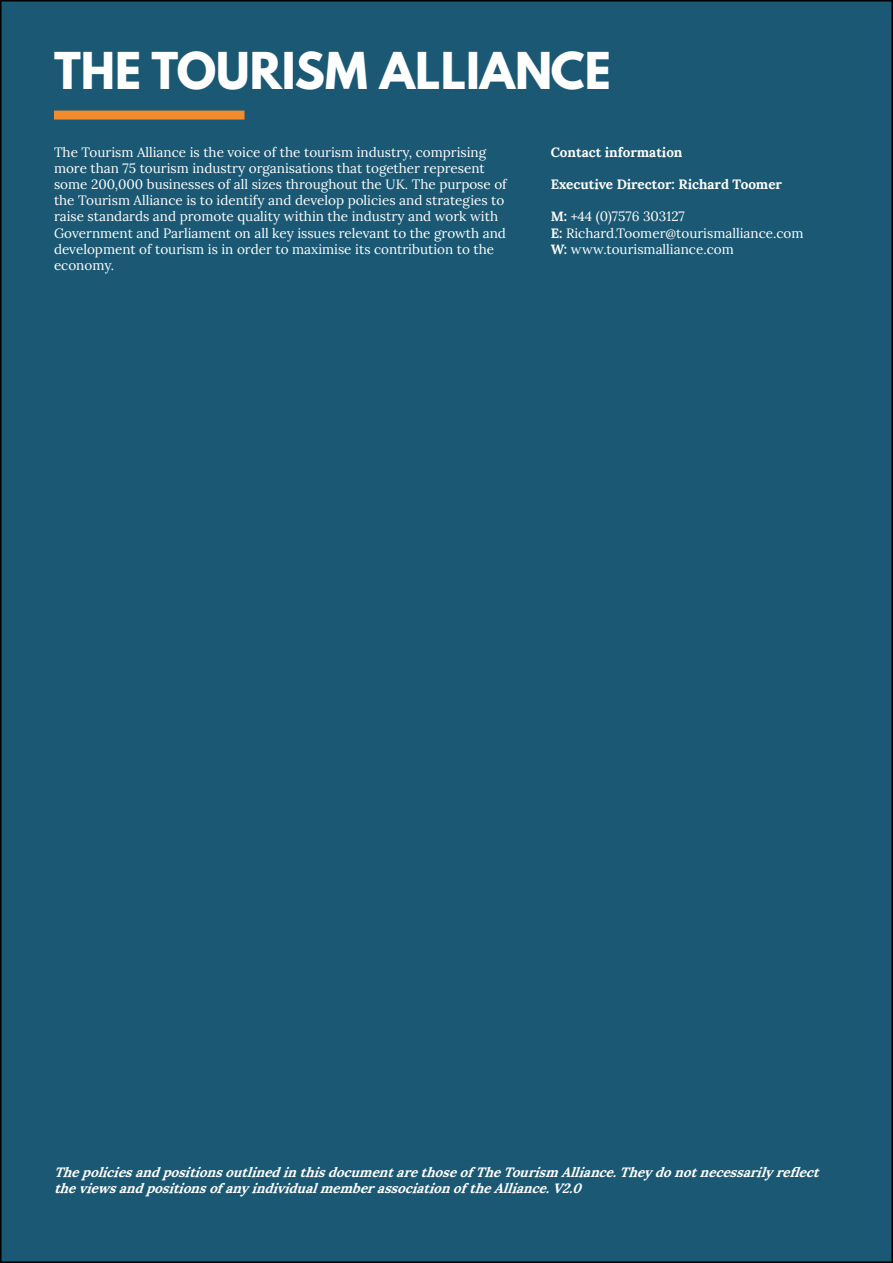
<style>
.page{position:relative;width:893px;height:1263px;background:#fff}
.page>*{position:absolute;margin:0;border:0;box-sizing:border-box;transform-origin:0 0}
.t1{font:700 45px "League Spartan";color:#fff}
.t2{font:13.5px/16.2px "Lora";color:#fff}
.t3{font:italic 700 13.5px/16.2px "Lora";color:#fff}
.t4{font:700 13.5px "Lora";color:#fff}
.s1{font-weight:700}
</style>
<div class="page">
<div style="left:1px;top:1px;width:891px;height:1261px;background:#1a5874"></div>
<div style="left:54px;top:111px;width:190px;height:9px;background:#f28a2e"></div>
<h1 class="t1" style="left:54px;top:36px;width:558px">THE TOURISM ALLIANCE</h1>
<p class="t2" style="left:54px;top:143px;width:454px">The Tourism Alliance is the voice of the tourism industry, comprising more than 75 tourism industry organisations that together represent some 200,000 businesses of all sizes throughout the UK. The purpose of the Tourism Alliance is to identify and develop policies and strategies to raise standards and promote quality within the industry and work with Government and Parliament on all key issues relevant to the growth and development of tourism is in order to maximise its contribution to the economy.</p>
<p class="t4" style="left:551px;top:140px;width:133px">Contact information</p>
<p class="t4" style="left:551px;top:173px;width:233px">Executive Director: Richard Toomer</p>
<p class="t2" style="left:551px;top:208px;width:254px"><span class="s1">M:</span> +44 (0)7576 303127<br><span class="s1">E:</span> Richard.Toomer@tourismalliance.com<br><span class="s1">W:</span> www.tourismalliance.com</p>
<p class="t3" style="left:54px;top:1163px;width:772px">ThepoliciesandpositionsoutlinedinthisdocumentarethoseofTheTourism Alliance.They donotnecessarily reflect theviewsandpositionsofany individualmemberassociationoftheAlliance.V2.0</p>
</div>
